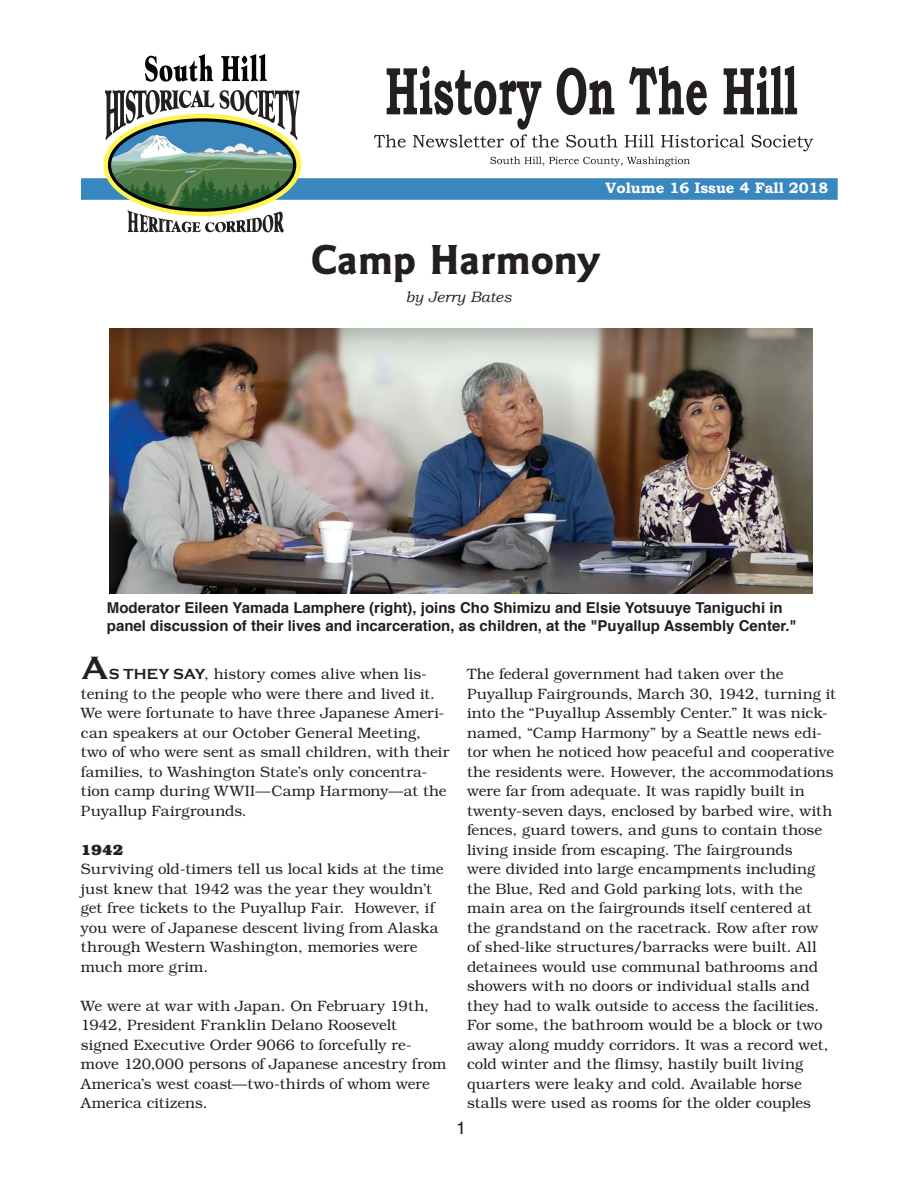
<style>
.page{position:relative;width:918px;height:1188px;background:#fff}
.page>*{position:absolute;margin:0;border:0;box-sizing:border-box;transform-origin:0 0}
.t1{font:700 43.5px "Goudy Sans";color:#231f20}
.t2{font:42px "Copperplate";color:#231f20}
.t3{font:18px "Helvetica";color:#231f20}
.t4{font:300 15px/19.5px "Bookman";color:#231f20}
.t5{font:700 15px/18px "Helvetica";color:#231f20}
.t6{font:700 15px "Bookman Old Style";color:#fff}
.t7{font:italic 15px "Bookman Old Style";color:#231f20}
.t8{font:700 15px "Bookman";color:#231f20}
.s1{font-family:"Copperplate Gothic";font-weight:700}
</style>
<div class="page">
<div style="left:81px;top:178px;width:757px;height:22px;background:#3887bf"></div>
<svg style="left:145px;top:54px;width:68px;height:28px"></svg>
<svg style="left:221px;top:54px;width:46px;height:27px"></svg>
<svg style="left:103px;top:90px;width:198px;height:143px"></svg>
<svg style="left:629px;top:66px;width:78px;height:49px"></svg>
<svg style="left:724px;top:66px;width:73px;height:48px"></svg>
<svg style="left:374px;top:66px;width:244px;height:82px"></svg>
<svg style="left:625px;top:134px;width:29px;height:13px"></svg>
<svg style="left:661px;top:134px;width:83px;height:14px"></svg>
<svg style="left:751px;top:135px;width:62px;height:16px"></svg>
<svg style="left:490px;top:157px;width:200px;height:9px"></svg>
<img style="left:109px;top:328px;width:704px;height:266px">
<p class="t6" style="left:606px;top:179px;width:224px">Volume 16 Issue 4 Fall 2018</p>
<h1 class="t1" style="left:311px;top:243px;width:291px">Camp Harmony</h1>
<p class="t7" style="left:406px;top:288px;width:107px">by Jerry Bates</p>
<p class="t5" style="left:107px;top:600px;width:691px">Moderator Eileen Yamada Lamphere (right), joins Cho Shimizu and Elsie Yotsuuye Taniguchi in panel discussion of their lives and incarceration, as children, at the "Puyallup Assembly Center."</p>
<h2 class="t2" style="left:81px;top:647px;width:30px">A</h2>
<p class="t4" style="left:467px;top:666px;width:370px">The federal government had taken over the Puyallup Fairgrounds, March 30, 1942, turning it into the “Puyallup Assembly Center.” It was nick&shy;named, “Camp Harmony” by a Seattle news edi&shy;tor when he noticed how peaceful and cooperative the residents were. However, the accommodations were far from adequate. It was rapidly built in twenty-seven days, enclosed by barbed wire, with fences, guard towers, and guns to contain those living inside from escaping. The fairgrounds<br>were divided into large encampments including the Blue, Red and Gold parking lots, with the main area on the fairgrounds itself centered at the grandstand on the racetrack. Row after row<br>of shed-like structures/barracks were built. All detainees would use communal bathrooms and showers with no doors or individual stalls and they had to walk outside to access the facilities.<br>For some, the bathroom would be a block or two away along muddy corridors. It was a record wet, cold winter and the flimsy, hastily built living quarters were leaky and cold. Available horse stalls were used as rooms for the older couples</p>
<p class="t4" style="left:81px;top:666px;width:370px;text-indent:28px"><span class="s1">S THEY SAY</span>, history comes alive when lis&shy;tening to the people who were there and lived it.<br>We were fortunate to have three Japanese Ameri&shy;can speakers at our October General Meeting, two of who were sent as small children, with their families, to Washington State’s only concentra&shy;tion camp during WWII—Camp Harmony—at the Puyallup Fairgrounds.</p>
<p class="t8" style="left:81px;top:840px;width:44px">1942</p>
<p class="t4" style="left:81px;top:861px;width:364px">Surviving old-timers tell us local kids at the time just knew that 1942 was the year they wouldn’t get free tickets to the Puyallup Fair. However, if you were of Japanese descent living from Alaska through Western Washington, memories were much more grim.</p>
<p class="t4" style="left:81px;top:997px;width:367px">We were at war with Japan. On February 19th, 1942, President Franklin Delano Roosevelt signed Executive Order 9066 to forcefully re&shy;move 120,000 persons of Japanese ancestry from America’s west coast—two-thirds of whom were America citizens.</p>
<p class="t3" style="left:456px;top:1120px;width:12px">1</p>
</div>
